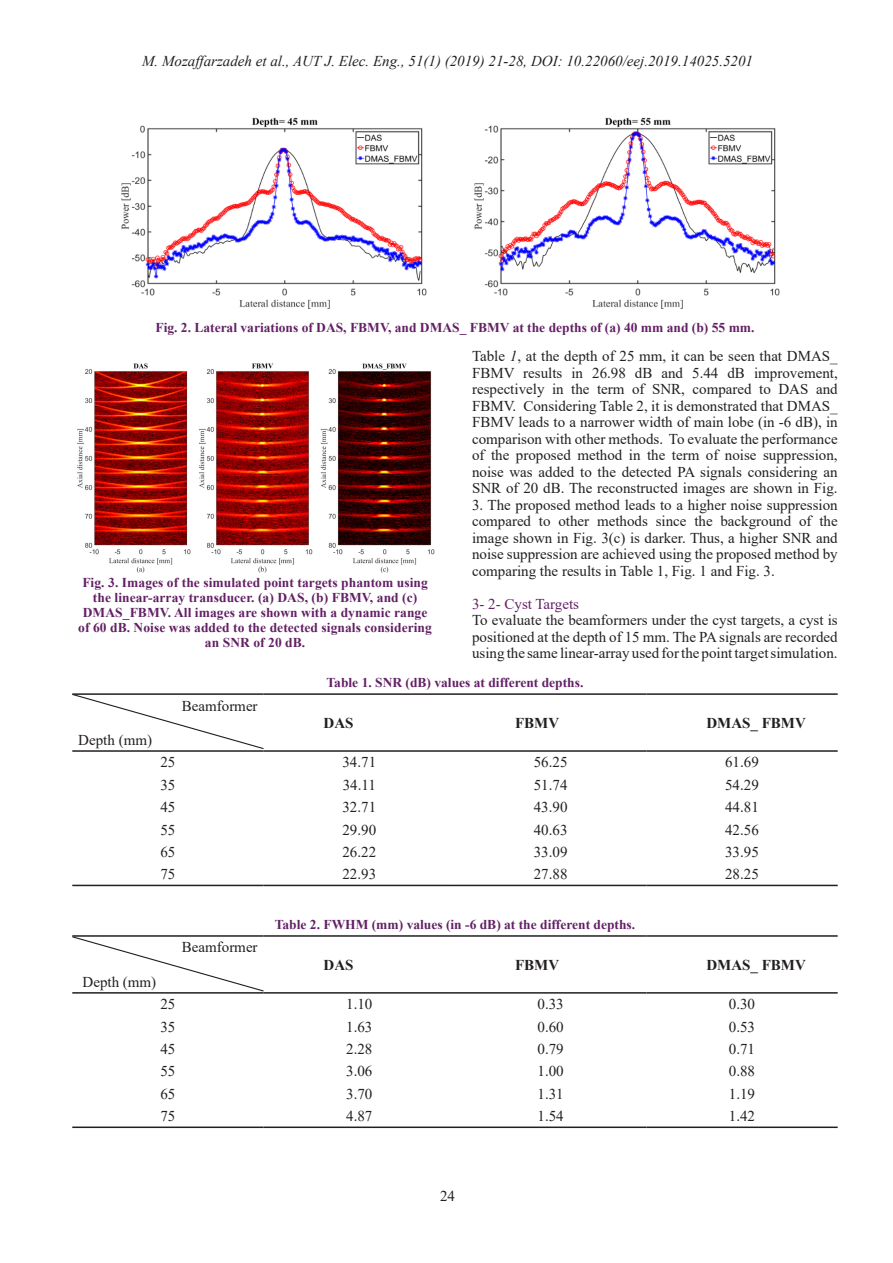
<style>
.page{position:relative;width:893px;height:1263px;background:#fff}
.page>*{position:absolute;margin:0;border:0;box-sizing:border-box;transform-origin:0 0}
.Normal_Text__Without{font:15px/16.5px "Times New Roman";color:#231f20;text-align:justify}
.List_Paragraph{font:15px "Times New Roman";color:#231f20}
.t1{font:italic 15px "Times New Roman";color:#231f20}
.List_Paragraph-2{font:700 15px "Times New Roman";color:#231f20}
.t2{font:15px "Times New Roman";color:#632065}
.Captions__Figures__d{font:700 13.5px/15px "Times New Roman";letter-spacing:.005em;color:#632065;text-align:center}
.s1{font-style:italic}
</style>
<div class="page">
<img style="left:121px;top:117px;width:659px;height:191px">
<hr style="left:264px;top:693px;width:191px;height:2px;background:#231f20">
<hr style="left:455px;top:693px;width:191px;height:2px;background:#231f20">
<hr style="left:646px;top:693px;width:192px;height:2px;background:#231f20">
<hr style="left:72px;top:750px;width:192px;height:2px;background:#231f20">
<hr style="left:264px;top:750px;width:191px;height:2px;background:#231f20">
<hr style="left:455px;top:750px;width:191px;height:2px;background:#231f20">
<hr style="left:646px;top:750px;width:192px;height:2px;background:#231f20">
<hr style="left:72px;top:885px;width:192px;height:1px;background:#231f20">
<hr style="left:264px;top:885px;width:191px;height:1px;background:#231f20">
<hr style="left:455px;top:885px;width:191px;height:1px;background:#231f20">
<hr style="left:646px;top:885px;width:192px;height:1px;background:#231f20">
<img style="left:77px;top:363px;width:358px;height:209px">
<hr style="left:264px;top:935px;width:191px;height:2px;background:#231f20">
<hr style="left:455px;top:935px;width:191px;height:2px;background:#231f20">
<hr style="left:646px;top:935px;width:192px;height:2px;background:#231f20">
<hr style="left:72px;top:992px;width:192px;height:2px;background:#231f20">
<hr style="left:264px;top:992px;width:191px;height:2px;background:#231f20">
<hr style="left:455px;top:992px;width:191px;height:2px;background:#231f20">
<hr style="left:646px;top:992px;width:192px;height:2px;background:#231f20">
<hr style="left:72px;top:1126px;width:192px;height:2px;background:#231f20">
<hr style="left:264px;top:1126px;width:191px;height:2px;background:#231f20">
<hr style="left:455px;top:1126px;width:191px;height:2px;background:#231f20">
<hr style="left:646px;top:1126px;width:192px;height:2px;background:#231f20">
<svg style="left:72px;top:935px;width:193px;height:57px"></svg>
<svg style="left:72px;top:693px;width:193px;height:56px"></svg>
<p class="t1" style="left:142px;top:51px;width:613px">M. Mozaffarzadeh et al., AUT J. Elec. Eng., 51(1) (2019) 21-28, DOI: 10.22060/eej.2019.14025.5201</p>
<p class="Captions__Figures__d" style="left:155px;top:320px;width:601px">Fig. 2. Lateral variations of DAS, FBMV, and DMAS_ FBMV at the depths of (a) 40 mm and (b) 55 mm.</p>
<p class="Captions__Figures__d" style="left:78px;top:575px;width:355px">Fig. 3. Images of the simulated point targets phantom using the linear-array transducer. (a) DAS, (b) FBMV, and (c)<br>DMAS_FBMV. All images are shown with a dynamic range of 60 dB. Noise was added to the detected signals considering an SNR of 20 dB.</p>
<p class="Normal_Text__Without" style="left:472px;top:347px;width:367px">Table <span class="s1">1</span>, at the depth of 25 mm, it can be seen that DMAS_ FBMV results in 26.98 dB and 5.44 dB improvement, respectively in the term of SNR, compared to DAS and FBMV. Considering Table 2, it is demonstrated that DMAS_ FBMV leads to a narrower width of main lobe (in -6 dB), in comparison with other methods. To evaluate the performance of the proposed method in the term of noise suppression, noise was added to the detected PA signals considering an SNR of 20 dB. The reconstructed images are shown in Fig.</p>
<p class="Normal_Text__Without" style="left:472px;top:496px;width:367px">3. The proposed method leads to a higher noise suppression compared to other methods since the background of the image shown in Fig. 3(c) is darker. Thus, a higher SNR and noise suppression are achieved using the proposed method by comparing the results in Table 1, Fig. 1 and Fig. 3.</p>
<p class="t2" style="left:472px;top:593px;width:109px">3- 2- Cyst Targets</p>
<p class="Normal_Text__Without" style="left:472px;top:611px;width:367px">To evaluate the beamformers under the cyst targets, a cyst is positioned at the depth of 15 mm. The PA signals are recorded using the same linear-array used for the point target simulation.</p>
<p class="List_Paragraph" style="left:78px;top:729px;width:75px">Depth (mm)</p>
<p class="List_Paragraph" style="left:182px;top:695px;width:77px">Beamformer</p>
<p class="Captions__Figures__d" style="left:327px;top:675px;width:258px">Table 1. SNR (dB) values at different depths.</p>
<p class="List_Paragraph-2" style="left:324px;top:712px;width:31px">DAS</p>
<p class="List_Paragraph-2" style="left:515px;top:712px;width:46px">FBMV</p>
<p class="List_Paragraph-2" style="left:706px;top:712px;width:101px">DMAS_ FBMV</p>
<p class="List_Paragraph" style="left:160px;top:752px;width:16px">25</p>
<p class="List_Paragraph" style="left:342px;top:752px;width:35px">34.71</p>
<p class="List_Paragraph" style="left:534px;top:752px;width:35px">56.25</p>
<p class="List_Paragraph" style="left:725px;top:752px;width:35px">61.69</p>
<p class="List_Paragraph" style="left:160px;top:774px;width:16px">35</p>
<p class="List_Paragraph" style="left:343px;top:774px;width:35px">34.11</p>
<p class="List_Paragraph" style="left:534px;top:774px;width:35px">51.74</p>
<p class="List_Paragraph" style="left:725px;top:774px;width:35px">54.29</p>
<p class="List_Paragraph" style="left:160px;top:797px;width:16px">45</p>
<p class="List_Paragraph" style="left:342px;top:797px;width:35px">32.71</p>
<p class="List_Paragraph" style="left:534px;top:797px;width:35px">43.90</p>
<p class="List_Paragraph" style="left:725px;top:797px;width:35px">44.81</p>
<p class="List_Paragraph" style="left:160px;top:819px;width:16px">55</p>
<p class="List_Paragraph" style="left:342px;top:819px;width:35px">29.90</p>
<p class="List_Paragraph" style="left:534px;top:819px;width:35px">40.63</p>
<p class="List_Paragraph" style="left:725px;top:819px;width:35px">42.56</p>
<p class="List_Paragraph" style="left:160px;top:841px;width:16px">65</p>
<p class="List_Paragraph" style="left:342px;top:841px;width:35px">26.22</p>
<p class="List_Paragraph" style="left:534px;top:841px;width:35px">33.09</p>
<p class="List_Paragraph" style="left:725px;top:841px;width:35px">33.95</p>
<p class="List_Paragraph" style="left:160px;top:864px;width:16px">75</p>
<p class="List_Paragraph" style="left:342px;top:864px;width:35px">22.93</p>
<p class="List_Paragraph" style="left:534px;top:864px;width:35px">27.88</p>
<p class="List_Paragraph" style="left:725px;top:864px;width:35px">28.25</p>
<p class="List_Paragraph" style="left:182px;top:937px;width:77px">Beamformer</p>
<p class="Captions__Figures__d" style="left:275px;top:917px;width:362px">Table 2. FWHM (mm) values (in -6 dB) at the different depths.</p>
<p class="List_Paragraph-2" style="left:324px;top:954px;width:31px">DAS</p>
<p class="List_Paragraph-2" style="left:515px;top:954px;width:46px">FBMV</p>
<p class="List_Paragraph-2" style="left:706px;top:954px;width:101px">DMAS_ FBMV</p>
<p class="List_Paragraph" style="left:83px;top:971px;width:75px">Depth (mm)</p>
<p class="List_Paragraph" style="left:160px;top:994px;width:16px">25</p>
<p class="List_Paragraph" style="left:346px;top:994px;width:28px">1.10</p>
<p class="List_Paragraph" style="left:538px;top:994px;width:28px">0.33</p>
<p class="List_Paragraph" style="left:729px;top:994px;width:28px">0.30</p>
<p class="List_Paragraph" style="left:160px;top:1016px;width:16px">35</p>
<p class="List_Paragraph" style="left:346px;top:1016px;width:28px">1.63</p>
<p class="List_Paragraph" style="left:538px;top:1016px;width:28px">0.60</p>
<p class="List_Paragraph" style="left:729px;top:1016px;width:28px">0.53</p>
<p class="List_Paragraph" style="left:160px;top:1038px;width:16px">45</p>
<p class="List_Paragraph" style="left:346px;top:1038px;width:28px">2.28</p>
<p class="List_Paragraph" style="left:538px;top:1038px;width:28px">0.79</p>
<p class="List_Paragraph" style="left:729px;top:1038px;width:28px">0.71</p>
<p class="List_Paragraph" style="left:160px;top:1061px;width:16px">55</p>
<p class="List_Paragraph" style="left:346px;top:1061px;width:28px">3.06</p>
<p class="List_Paragraph" style="left:538px;top:1061px;width:28px">1.00</p>
<p class="List_Paragraph" style="left:729px;top:1061px;width:28px">0.88</p>
<p class="List_Paragraph" style="left:160px;top:1083px;width:16px">65</p>
<p class="List_Paragraph" style="left:346px;top:1083px;width:28px">3.70</p>
<p class="List_Paragraph" style="left:538px;top:1083px;width:28px">1.31</p>
<p class="List_Paragraph" style="left:729px;top:1083px;width:28px">1.19</p>
<p class="List_Paragraph" style="left:160px;top:1106px;width:16px">75</p>
<p class="List_Paragraph" style="left:346px;top:1106px;width:28px">4.87</p>
<p class="List_Paragraph" style="left:538px;top:1106px;width:28px">1.54</p>
<p class="List_Paragraph" style="left:729px;top:1106px;width:28px">1.42</p>
<p class="Normal_Text__Without" style="left:440px;top:1187px;width:16px">24</p>
</div>
